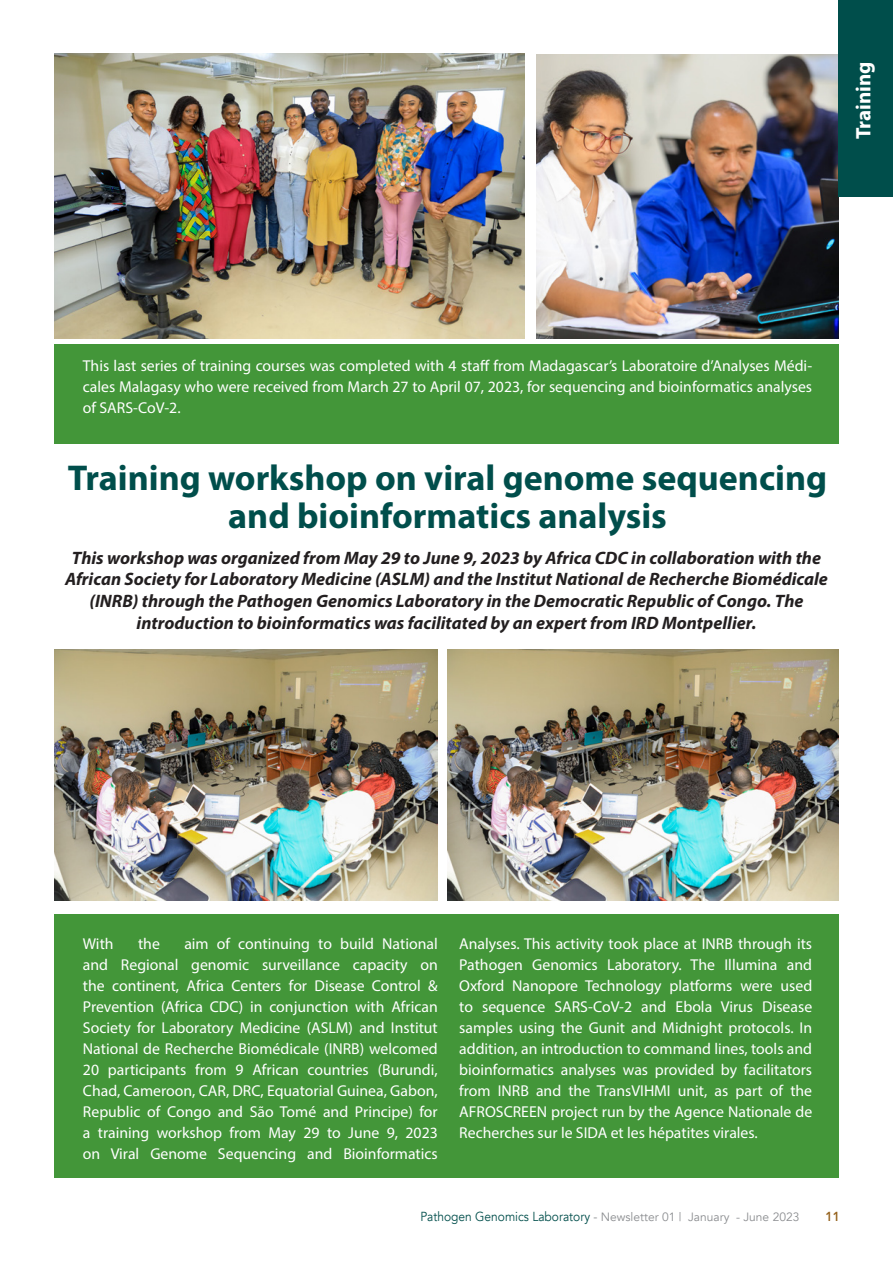
<style>
.page{position:relative;width:893px;height:1263px;background:#fff}
.page>*{position:absolute;margin:0;border:0;box-sizing:border-box;transform-origin:0 0}
.t1{font:700 36px/37.5px "Myriad Pro";color:#004e4b;text-align:center}
.t2{font:700 21px "Myriad Pro";color:#fff}
.t3{font:italic 700 18px/21.6px "Myriad Pro";color:#231f20;text-align:center}
.t4{font:15.75px/21px "Myriad Pro";color:#fff;text-align:justify}
.t5{font:800 13.05px "Avenir";color:#95621d;scale:.92 1}
.t6{font:12px "Avenir";color:#8b8d90}
.s1{font-size:13.05px;color:#004e4b}
.s2{font-size:13.05px}
</style>
<div class="page">
<img style="left:54px;top:54px;width:470px;height:285px">
<div style="left:54px;top:345px;width:785px;height:99px;background:#439639"></div>
<img style="left:537px;top:54px;width:302px;height:285px">
<img style="left:54px;top:649px;width:384px;height:251px">
<img style="left:448px;top:649px;width:391px;height:251px">
<div style="left:54px;top:914px;width:785px;height:264px;background:#439639"></div>
<div style="left:839px;top:0;width:54px;height:196px;background:#004e4b"></div>
<p class="t2" style="left:850px;top:139px;width:79px;rotate:-90deg">Training</p>
<p class="t4" style="left:83px;top:354px;width:731px">This last series of training courses was completed with 4 staff from Madagascar’s Laboratoire d’Analyses Médi&shy;cales Malagasy who were received from March 27 to April 07, 2023, for sequencing and bioinformatics analyses of SARS-CoV-2.</p>
<p class="t1" style="left:68px;top:458px;width:761px">Training workshop on viral genome sequencing and bioinformatics analysis</p>
<p class="t3" style="left:65px;top:546px;width:764px">This workshop was organized from May 29 to June 9, 2023 by Africa CDC in collaboration with the African Society for Laboratory Medicine (ASLM) and the Institut National de Recherche Biomédicale (INRB) through the Pathogen Genomics Laboratory in the Democratic Republic of Congo. The introduction to bioinformatics was facilitated by an expert from IRD Montpellier.</p>
<p class="t4" style="left:83px;top:933px;width:356px;text-indent:101px">aim of continuing to build National and Regional genomic surveillance capacity on the continent, Africa Centers for Disease Control &amp; Prevention (Africa CDC) in conjunction with African Society for Laboratory Medicine (ASLM) and Institut National de Recherche Biomédicale (INRB) welcomed 20 participants from 9 African countries (Burundi, Chad, Cameroon, CAR, DRC, Equatorial Guinea, Gabon, Republic of Congo and São Tomé and Principe) for a training workshop from May 29 to June 9, 2023 on Viral Genome Sequencing and Bioinformatics</p>
<p class="t4" style="left:459px;top:933px;width:354px">Analyses. This activity took place at INRB through its Pathogen Genomics Laboratory. The Illumina and Oxford Nanopore Technology platforms were used to sequence SARS-CoV-2 and Ebola Virus Disease samples using the Gunit and Midnight protocols. In addition, an introduction to command lines, tools and bioinformatics analyses was provided by facilitators from INRB and the TransVIHMI unit, as part of the AFROSCREEN project run by the Agence Nationale de Recherches sur le SIDA et les hépatites virales.</p>
<p class="t4" style="left:83px;top:933px;width:32px">With</p>
<p class="t4" style="left:138px;top:933px;width:23px">the</p>
<p class="t6" style="left:420px;top:1210px;width:380px"><span class="s1">Pathogen Genomics Laboratory</span> <span class="s2">-</span> Newsletter 01 | January - June 2023</p>
<p class="t5" style="left:826px;top:1207px;width:17px">11</p>
</div>
